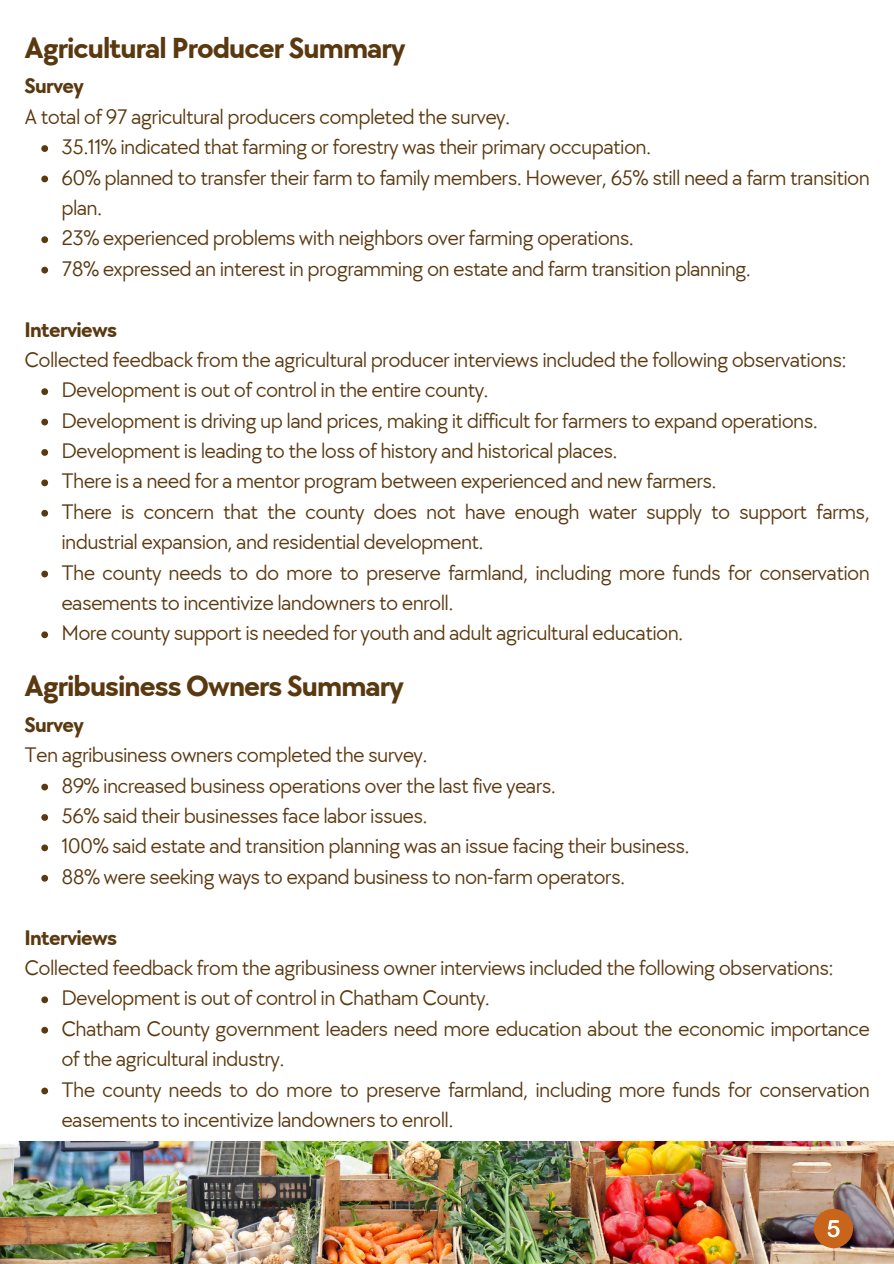
<style>
.page{position:relative;width:894px;height:1264px;background:#fff}
.page>*{position:absolute;margin:0;border:0;box-sizing:border-box;transform-origin:0 0}
.t1{font:700 30px "TT Chocolates";letter-spacing:-.03em;color:#5a3910}
.t2{font:21.75px/30.3px "TT Chocolates";letter-spacing:-.03em;color:#5a3910}
.t3{font:700 21.75px "TT Chocolates";letter-spacing:-.03em;color:#5a3910}
</style>
<div class="page">
<img style="left:0;top:1141px;width:893px;height:122px">
<div style="left:813px;top:1208px;width:39px;height:40px;background:#c8651b;border-radius:50%"></div>
<svg style="left:827px;top:1220px;width:12px;height:17px"></svg>
<svg style="left:41px;top:145px;width:7px;height:7px"></svg>
<svg style="left:41px;top:175px;width:7px;height:7px"></svg>
<svg style="left:41px;top:236px;width:7px;height:7px"></svg>
<svg style="left:41px;top:267px;width:7px;height:6px"></svg>
<svg style="left:41px;top:388px;width:7px;height:7px"></svg>
<svg style="left:41px;top:418px;width:7px;height:7px"></svg>
<svg style="left:41px;top:449px;width:7px;height:7px"></svg>
<svg style="left:41px;top:479px;width:7px;height:7px"></svg>
<svg style="left:41px;top:510px;width:7px;height:6px"></svg>
<svg style="left:41px;top:570px;width:7px;height:7px"></svg>
<svg style="left:41px;top:631px;width:7px;height:7px"></svg>
<svg style="left:41px;top:783px;width:7px;height:7px"></svg>
<svg style="left:41px;top:814px;width:7px;height:6px"></svg>
<svg style="left:41px;top:844px;width:7px;height:7px"></svg>
<svg style="left:41px;top:874px;width:7px;height:7px"></svg>
<svg style="left:41px;top:996px;width:7px;height:7px"></svg>
<svg style="left:41px;top:1026px;width:7px;height:7px"></svg>
<svg style="left:41px;top:1087px;width:7px;height:7px"></svg>
<p class="t1" style="left:24px;top:31px;width:382px">Agricultural Producer Summary</p>
<p class="t3" style="left:24px;top:74px;width:61px">Survey</p>
<p class="t2" style="left:24px;top:102px;width:487px">A total of 97 agricultural producers completed the survey.</p>
<p class="t2" style="left:61px;top:132px;width:591px">35.11% indicated that farming or forestry was their primary occupation.</p>
<p class="t2" style="left:61px;top:163px;width:809px">60% planned to transfer their farm to family members. However, 65% still need a farm transition plan.</p>
<p class="t2" style="left:61px;top:224px;width:574px">23% experienced problems with neighbors over farming operations.</p>
<p class="t2" style="left:61px;top:254px;width:691px">78% expressed an interest in programming on estate and farm transition planning.</p>
<p class="t3" style="left:24px;top:317px;width:94px">Interviews</p>
<p class="t2" style="left:24px;top:345px;width:823px">Collected feedback from the agricultural producer interviews included the following observations:</p>
<p class="t2" style="left:61px;top:375px;width:428px">Development is out of control in the entire county.</p>
<p class="t2" style="left:61px;top:406px;width:757px">Development is driving up land prices, making it difficult for farmers to expand operations.</p>
<p class="t2" style="left:61px;top:436px;width:557px">Development is leading to the loss of history and historical places.</p>
<p class="t2" style="left:61px;top:467px;width:656px">There is a need for a mentor program between experienced and new farmers.</p>
<p class="t2" style="left:61px;top:497px;width:809px">There is concern that the county does not have enough water supply to support farms, industrial expansion, and residential development.</p>
<p class="t2" style="left:61px;top:558px;width:809px">The county needs to do more to preserve farmland, including more funds for conservation easements to incentivize landowners to enroll.</p>
<h1 class="t2" style="left:61px;top:618px;width:623px">More county support is needed for youth and adult agricultural education.</h1>
<p class="t1" style="left:24px;top:669px;width:381px">Agribusiness Owners Summary</p>
<p class="t3" style="left:24px;top:712px;width:61px">Survey</p>
<p class="t2" style="left:24px;top:740px;width:404px">Ten agribusiness owners completed the survey.</p>
<p class="t2" style="left:61px;top:771px;width:496px">89% increased business operations over the last five years.</p>
<p class="t2" style="left:61px;top:801px;width:367px">56% said their businesses face labor issues.</p>
<p class="t2" style="left:61px;top:831px;width:629px">100% said estate and transition planning was an issue facing their business.</p>
<p class="t2" style="left:61px;top:862px;width:565px">88% were seeking ways to expand business to non-farm operators.</p>
<p class="t3" style="left:24px;top:925px;width:94px">Interviews</p>
<p class="t2" style="left:24px;top:953px;width:810px">Collected feedback from the agribusiness owner interviews included the following observations:</p>
<p class="t2" style="left:61px;top:983px;width:430px">Development is out of control in Chatham County.</p>
<p class="t2" style="left:61px;top:1014px;width:809px">Chatham County government leaders need more education about the economic importance of the agricultural industry.</p>
<p class="t2" style="left:61px;top:1074px;width:809px">The county needs to do more to preserve farmland, including more funds for conservation easements to incentivize landowners to enroll.</p>
</div>
